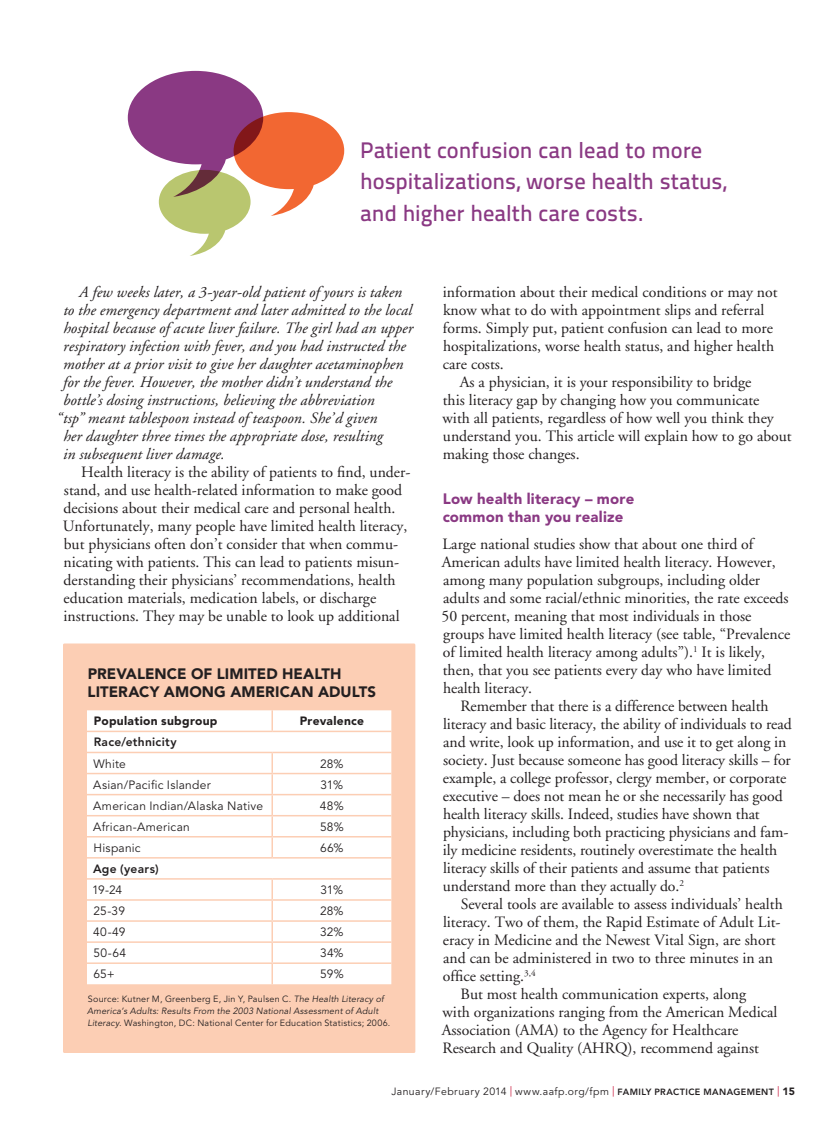
<style>
.page{position:relative;width:837px;height:1134px;background:#fff}
.page>*{position:absolute;margin:0;border:0;box-sizing:border-box;transform-origin:0 0}
.pull_quote{font:22.5px/31.5px "Titillium Text 14 L 600 wt";color:#8a3983}
.body{font:15.75px/18px "Adobe Garamond";color:#231f20}
.body-2{font:italic 15.75px "Adobe Garamond";letter-spacing:.005em;color:#231f20}
.body_no_indent{font:15.75px/18px "Adobe Garamond";color:#231f20}
.sidebar_head{font:900 15px/18px "Avenir LT Std";letter-spacing:.005em;color:#231f20}
.subhead{font:900 15px/18px "Avenir LT Std";letter-spacing:.01em;color:#8a3983}
.table_data{font:12px "Avenir LT Std";letter-spacing:.02em;color:#231f20}
.table_data-2{font:900 12px "Avenir LT Std";letter-spacing:.025em;color:#231f20}
.table_data-3{font:800 12px "Avenir LT Std";letter-spacing:.025em;color:#231f20}
.t1{font:10.5px "Avenir LT Std";letter-spacing:.035em;color:#231f20}
.table_footnote{font:9px/12px "Avenir LT Std";letter-spacing:.025em;color:#231f20}
.s1{font-style:italic}
.s2{font-family:"Adobe Garamond";color:#c91035}
.s3{font-weight:800;font-size:9px}
.s4{font-weight:900}
</style>
<div class="page">
<div style="left:63px;top:644px;width:352px;height:409px;background:#fcceb4;border-radius:2px"></div>
<div style="left:87px;top:710px;width:304px;height:274px;background:#fff"></div>
<svg style="left:272px;top:710px;width:1px;height:21px"></svg>
<hr style="left:87px;top:731px;width:185px;height:1px;background:#fcceb4">
<hr style="left:272px;top:731px;width:119px;height:1px;background:#fcceb4">
<hr style="left:87px;top:752px;width:185px;height:1px;background:#fcceb4">
<hr style="left:272px;top:752px;width:119px;height:1px;background:#fcceb4">
<hr style="left:87px;top:773px;width:185px;height:1px;background:#fcceb4">
<hr style="left:272px;top:773px;width:119px;height:1px;background:#fcceb4">
<hr style="left:87px;top:794px;width:185px;height:1px;background:#fcceb4">
<hr style="left:272px;top:794px;width:119px;height:1px;background:#fcceb4">
<hr style="left:87px;top:815px;width:185px;height:1px;background:#fcceb4">
<hr style="left:272px;top:815px;width:119px;height:1px;background:#fcceb4">
<hr style="left:87px;top:836px;width:185px;height:2px;background:#fcceb4">
<hr style="left:272px;top:836px;width:119px;height:2px;background:#fcceb4">
<svg style="left:272px;top:753px;width:1px;height:104px"></svg>
<hr style="left:87px;top:857px;width:185px;height:2px;background:#fcceb4">
<hr style="left:272px;top:857px;width:119px;height:2px;background:#fcceb4">
<hr style="left:87px;top:878px;width:185px;height:2px;background:#fcceb4">
<hr style="left:272px;top:878px;width:119px;height:2px;background:#fcceb4">
<hr style="left:87px;top:899px;width:185px;height:2px;background:#fcceb4">
<hr style="left:272px;top:899px;width:119px;height:2px;background:#fcceb4">
<hr style="left:87px;top:920px;width:185px;height:2px;background:#fcceb4">
<hr style="left:272px;top:920px;width:119px;height:2px;background:#fcceb4">
<hr style="left:87px;top:941px;width:185px;height:2px;background:#fcceb4">
<hr style="left:272px;top:941px;width:119px;height:2px;background:#fcceb4">
<hr style="left:87px;top:962px;width:185px;height:2px;background:#fcceb4">
<hr style="left:272px;top:962px;width:119px;height:2px;background:#fcceb4">
<svg style="left:272px;top:880px;width:1px;height:104px"></svg>
<svg style="left:128px;top:71px;width:216px;height:185px"></svg>
<p class="pull_quote" style="left:360px;top:134px;width:368px">Patient confusion can lead to more hospitalizations, worse health status, and higher health care costs.</p>
<p class="body-2" style="left:79px;top:284px;width:324px">A few weeks later, a 3-year-old patient of yours is taken</p>
<p class="body-2" style="left:63px;top:302px;width:350px">to the emergency department and later admitted to the local</p>
<p class="body-2" style="left:63px;top:320px;width:351px">hospital because of acute liver failure. The girl had an upper</p>
<p class="body-2" style="left:63px;top:338px;width:344px">respiratory infection with fever, and you had instructed the</p>
<p class="body-2" style="left:63px;top:356px;width:342px">mother at a prior visit to give her daughter acetaminophen</p>
<p class="body-2" style="left:63px;top:374px;width:331px">for the fever. However, the mother didn’t understand the</p>
<p class="body-2" style="left:63px;top:392px;width:313px">bottle’s dosing instructions, believing the abbreviation</p>
<p class="body-2" style="left:56px;top:410px;width:323px">“tsp” meant tablespoon instead of teaspoon. She’d given</p>
<p class="body-2" style="left:63px;top:428px;width:321px">her daughter three times the appropriate dose, resulting</p>
<p class="body-2" style="left:63px;top:446px;width:163px">in subsequent liver damage.</p>
<p class="body" style="left:63px;top:463px;width:349px;text-indent:18px">Health literacy is the ability of patients to find, under&shy;stand, and use health-related information to make good decisions about their medical care and personal health.<br>Unfortunately, many people have limited health literacy, but physicians often don’t consider that when commu&shy;nicating with patients. This can lead to patients misun&shy;derstanding their physicians’ recommendations, health education materials, medication labels, or discharge instructions. They may be unable to look up additional</p>
<p class="sidebar_head" style="left:88px;top:665px;width:290px">PREVALENCE OF LIMITED HEALTH<br>LITERACY AMONG AMERICAN ADULTS</p>
<p class="table_data-2" style="left:94px;top:714px;width:125px">Population subgroup</p>
<p class="table_data-2" style="left:300px;top:714px;width:66px">Prevalence</p>
<p class="table_data-3" style="left:94px;top:735px;width:84px">Race/ethnicity</p>
<p class="table_data" style="left:94px;top:757px;width:34px">White</p>
<p class="table_data" style="left:320px;top:757px;width:25px">28%</p>
<p class="table_data" style="left:93px;top:778px;width:119px">Asian/Pacific Islander</p>
<p class="table_data" style="left:321px;top:778px;width:24px">31%</p>
<p class="table_data" style="left:93px;top:799px;width:171px">American Indian/Alaska Native</p>
<p class="table_data" style="left:320px;top:799px;width:25px">48%</p>
<p class="table_data" style="left:93px;top:820px;width:98px">African-American</p>
<p class="table_data" style="left:320px;top:820px;width:25px">58%</p>
<p class="table_data" style="left:94px;top:841px;width:49px">Hispanic</p>
<p class="table_data" style="left:320px;top:841px;width:25px">66%</p>
<p class="table_data-3" style="left:93px;top:862px;width:67px">Age (years)</p>
<p class="table_data" style="left:92px;top:883px;width:32px">19-24</p>
<p class="table_data" style="left:321px;top:883px;width:24px">31%</p>
<p class="table_data" style="left:93px;top:904px;width:33px">25-39</p>
<p class="table_data" style="left:320px;top:904px;width:25px">28%</p>
<p class="table_data" style="left:93px;top:925px;width:34px">40-49</p>
<p class="table_data" style="left:320px;top:925px;width:25px">32%</p>
<p class="table_data" style="left:94px;top:946px;width:34px">50-64</p>
<p class="table_data" style="left:320px;top:946px;width:25px">34%</p>
<p class="table_data" style="left:93px;top:967px;width:23px">65+</p>
<p class="table_data" style="left:320px;top:967px;width:25px">59%</p>
<p class="table_footnote" style="left:87px;top:993px;width:305px">Source: Kutner M, Greenberg E, Jin Y, Paulsen C. <span class="s1">The Health Literacy of<br>America’s Adults: Results From the 2003 National Assessment of Adult<br>Literacy.</span> Washington, DC: National Center for Education Statistics; 2006.</p>
<p class="body" style="left:443px;top:283px;width:336px">information about their medical conditions or may not know what to do with appointment slips and referral forms. Simply put, patient confusion can lead to more hospitalizations, worse health status, and higher health care costs.</p>
<p class="body" style="left:443px;top:373px;width:351px;text-indent:17px">As a physician, it is your responsibility to bridge<br>this literacy gap by changing how you communicate<br>with all patients, regardless of how well you think they understand you. This article will explain how to go about making those changes.</p>
<p class="subhead" style="left:443px;top:490px;width:193px">Low health literacy – more common than you realize</p>
<p class="body_no_indent" style="left:442px;top:535px;width:350px">Large national studies show that about one third of American adults have limited health literacy. However, among many population subgroups, including older adults and some racial/ethnic minorities, the rate exceeds 50 percent, meaning that most individuals in those groups have limited health literacy (see table, “Prevalence of limited health literacy among adults”).<sup>1</sup> It is likely, then, that you see patients every day who have limited health literacy.</p>
<p class="body" style="left:443px;top:697px;width:350px;text-indent:18px">Remember that there is a difference between health literacy and basic literacy, the ability of individuals to read and write, look up information, and use it to get along in society. Just because someone has good literacy skills – for example, a college professor, clergy member, or corporate executive – does not mean he or she necessarily has good health literacy skills. Indeed, studies have shown that physicians, including both practicing physicians and fam&shy;ily medicine residents, routinely overestimate the health literacy skills of their patients and assume that patients understand more than they actually do.<sup>2</sup></p>
<p class="body" style="left:443px;top:895px;width:341px;text-indent:18px">Several tools are available to assess individuals’ health literacy. Two of them, the Rapid Estimate of Adult Lit&shy;eracy in Medicine and the Newest Vital Sign, are short and can be administered in two to three minutes in an office setting.<sup>3,4</sup></p>
<p class="body" style="left:442px;top:985px;width:337px;text-indent:19px">But most health communication experts, along with organizations ranging from the American Medical Association (AMA) to the Agency for Healthcare Research and Quality (AHRQ), recommend against</p>
<p class="t1" style="left:391px;top:1086px;width:405px">January/February 2014 <span class="s2">|</span> www.aafp.org/fpm <span class="s2">|</span> <span class="s3">FAMILY PRACTICE MANAGEMENT</span> <span class="s2">|</span> <span class="s4">15</span></p>
</div>
